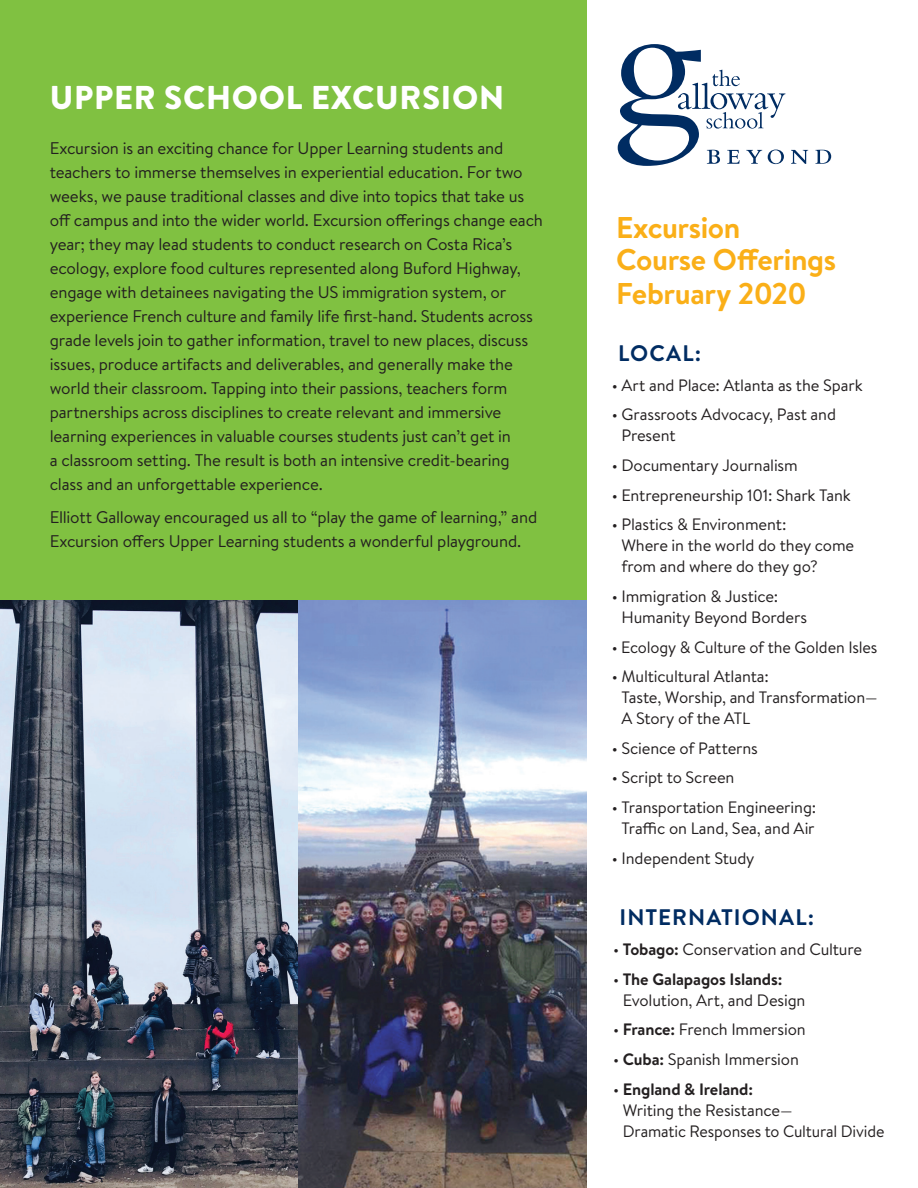
<style>
.page{position:relative;width:918px;height:1188px;background:#fff}
.page>*{position:absolute;margin:0;border:0;box-sizing:border-box;transform-origin:0 0}
.t1{font:900 33px "Brandon Text";letter-spacing:.02em;color:#fff}
.t2{font:700 30px/31.5px "Brandon Text";letter-spacing:-.015em;color:#faaf18}
.t3{font:700 22.5px "Brandon Text";letter-spacing:.05em;color:#002c62}
.t4{font:16.8px/24px "Brandon Text";letter-spacing:-.01em;color:#231f20}
.t5{font:16.5px/21px "Brandon Text";letter-spacing:-.01em;color:#231f20}
.s1{font-weight:700}
</style>
<div class="page">
<div style="left:0;top:0;width:586px;height:600px;background:#80c141"></div>
<img style="left:0;top:600px;width:586px;height:588px">
<svg style="left:618px;top:44px;width:167px;height:122px"></svg>
<svg style="left:791px;top:150px;width:17px;height:14px"></svg>
<svg style="left:815px;top:150px;width:16px;height:14px"></svg>
<p class="t1" style="left:50px;top:75px;width:456px">UPPER SCHOOL EXCURSION</p>
<p class="t4" style="left:50px;top:136px;width:495px">Excursion is an exciting chance for Upper Learning students and teachers to immerse themselves in experiential education. For two weeks, we pause traditional classes and dive into topics that take us off campus and into the wider world. Excursion offerings change each year; they may lead students to conduct research on Costa Rica’s ecology, explore food cultures represented along Buford Highway, engage with detainees navigating the US immigration system, or experience French culture and family life first-hand. Students across grade levels join to gather information, travel to new places, discuss issues, produce artifacts and deliverables, and generally make the world their classroom. Tapping into their passions, teachers form partnerships across disciplines to create relevant and immersive learning experiences in valuable courses students just can’t get in<br>a classroom setting. The result is both an intensive credit-bearing class and an unforgettable experience.</p>
<p class="t4" style="left:50px;top:505px;width:489px">Elliott Galloway encouraged us all to “play the game of learning,” and<br>Excursion offers Upper Learning students a wonderful playground.</p>
<p class="t2" style="left:616px;top:211px;width:222px">Excursion<br>Course Offerings</p>
<p class="t2" style="left:616px;top:277px;width:192px">February 2020</p>
<p class="t3" style="left:618px;top:338px;width:85px">LOCAL:</p>
<p class="t5" style="left:612px;top:374px;width:252px">• Art and Place: Atlanta as the Spark</p>
<p class="t5" style="left:621px;top:404px;width:216px;text-indent:-10px">• Grassroots Advocacy, Past and<br>Present</p>
<p class="t5" style="left:612px;top:454px;width:188px">• Documentary Journalism</p>
<p class="t5" style="left:612px;top:484px;width:241px">• Entrepreneurship 101: Shark Tank</p>
<p class="t5" style="left:621px;top:514px;width:234px;text-indent:-10px">• Plastics &amp; Environment:<br>Where in the world do they come from and where do they go?</p>
<p class="t5" style="left:621px;top:585px;width:187px;text-indent:-10px">• Immigration &amp; Justice:<br>Humanity Beyond Borders</p>
<p class="t5" style="left:612px;top:636px;width:267px">• Ecology &amp; Culture of the Golden Isles</p>
<p class="t5" style="left:621px;top:665px;width:258px;text-indent:-10px">• Multicultural Atlanta:<br>Taste, Worship, and Transformation—<br>A Story of the ATL</p>
<p class="t5" style="left:612px;top:737px;width:148px">• Science of Patterns</p>
<p class="t5" style="left:612px;top:767px;width:124px">• Script to Screen</p>
<p class="t5" style="left:612px;top:796px;width:206px;text-align:center">• Transportation Engineering:<br>Traffic on Land, Sea, and Air</p>
<p class="t5" style="left:612px;top:847px;width:144px">• Independent Study</p>
<p class="t3" style="left:620px;top:902px;width:196px">INTERNATIONAL:</p>
<p class="t5" style="left:613px;top:938px;width:251px">• <span class="s1">Tobago:</span> Conservation and Culture</p>
<p class="t5" style="left:623px;top:968px;width:184px;text-indent:-10px">• <span class="s1">The Galapagos Islands:<br></span>Evolution, Art, and Design</p>
<p class="t5" style="left:613px;top:1019px;width:194px">• <span class="s1">France:</span> French Immersion</p>
<p class="t5" style="left:613px;top:1048px;width:187px">• <span class="s1">Cuba:</span> Spanish Immersion</p>
<p class="t5" style="left:623px;top:1078px;width:263px;text-indent:-10px">• <span class="s1">England &amp; Ireland:<br></span>Writing the Resistance—<br>Dramatic Responses to Cultural Divide</p>
</div>
